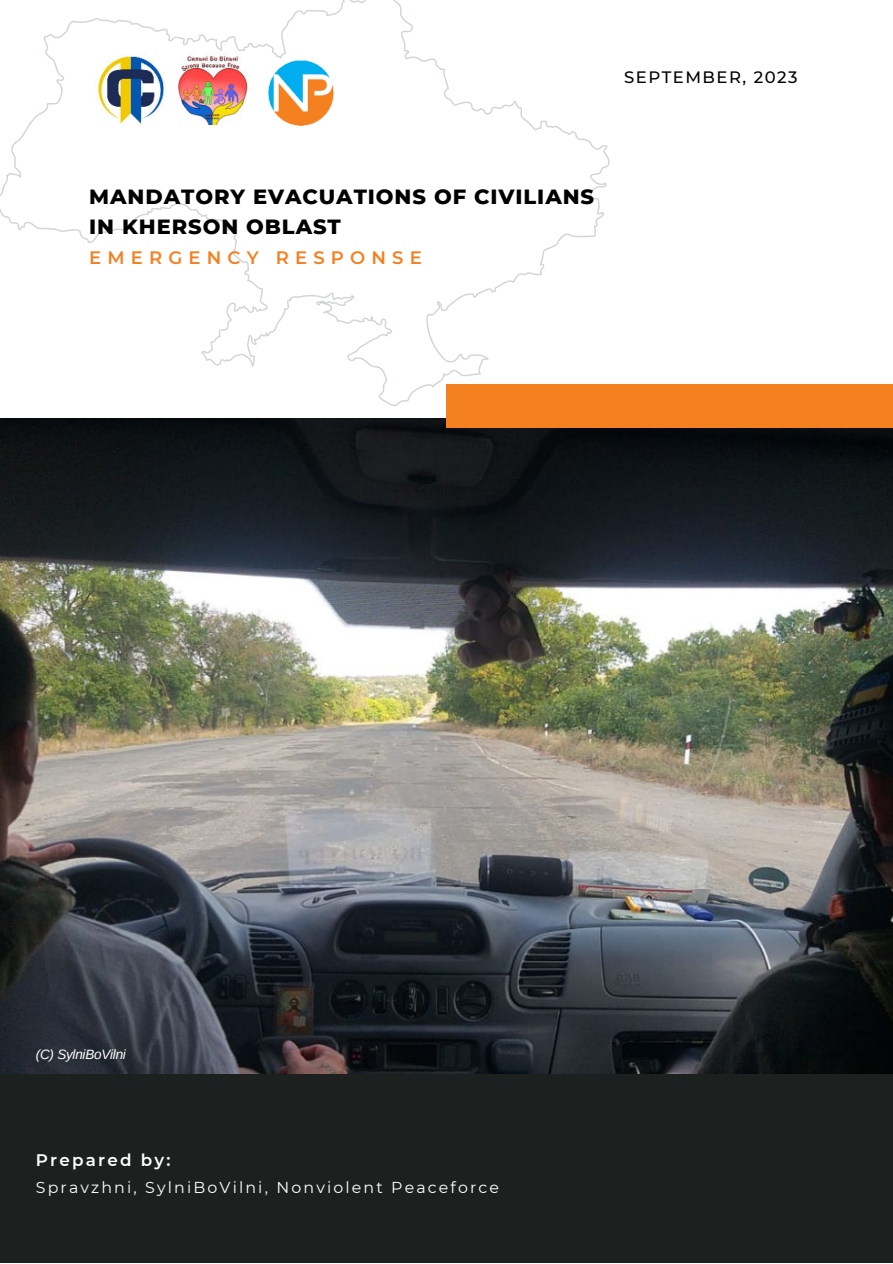
<style>
.page{position:relative;width:893px;height:1264px;background:#fff}
.page>*{position:absolute;margin:0;border:0;box-sizing:border-box;transform-origin:0 0}
.t1{font:800 21px/29.2px "Montserrat";letter-spacing:.045em;color:#000}
.t2{font:600 18px "Montserrat";letter-spacing:.345em;color:#f58020}
.t3{font:600 16.65px "Montserrat";letter-spacing:.135em;color:#fff}
.t4{font:500 16.5px "Montserrat";letter-spacing:.09em;color:#000}
.t5{font:15.75px "Montserrat";letter-spacing:.135em;color:#fff}
.t6{font:italic 13.5px "Arimo";letter-spacing:-.02em;color:#fff}
</style>
<div class="page">
<div style="left:0;top:1072px;width:892px;height:190px;background:#1c2120"></div>
<img style="left:0;top:418px;width:892px;height:655px">
<svg style="left:0;top:0;width:610px;height:406px"></svg>
<div style="left:446px;top:384px;width:446px;height:43px;background:#f58020"></div>
<img style="left:257px;top:51px;width:84px;height:82px">
<img style="left:89px;top:48px;width:82px;height:83px">
<img style="left:171px;top:51px;width:86px;height:73px">
<p class="t4" style="left:624px;top:66px;width:175px">SEPTEMBER, 2023</p>
<p class="t1" style="left:89px;top:181px;width:506px">MANDATORY EVACUATIONS OF CIVILIANS<br>IN KHERSON OBLAST</p>
<p class="t2" style="left:89px;top:245px;width:334px">EMERGENCY RESPONSE</p>
<p class="t6" style="left:36px;top:1045px;width:92px">(C) SylniBoVilni</p>
<p class="t3" style="left:36px;top:1148px;width:136px">Prepared by:</p>
<p class="t5" style="left:36px;top:1176px;width:465px">Spravzhni, SylniBoVilni, Nonviolent Peaceforce</p>
</div>
